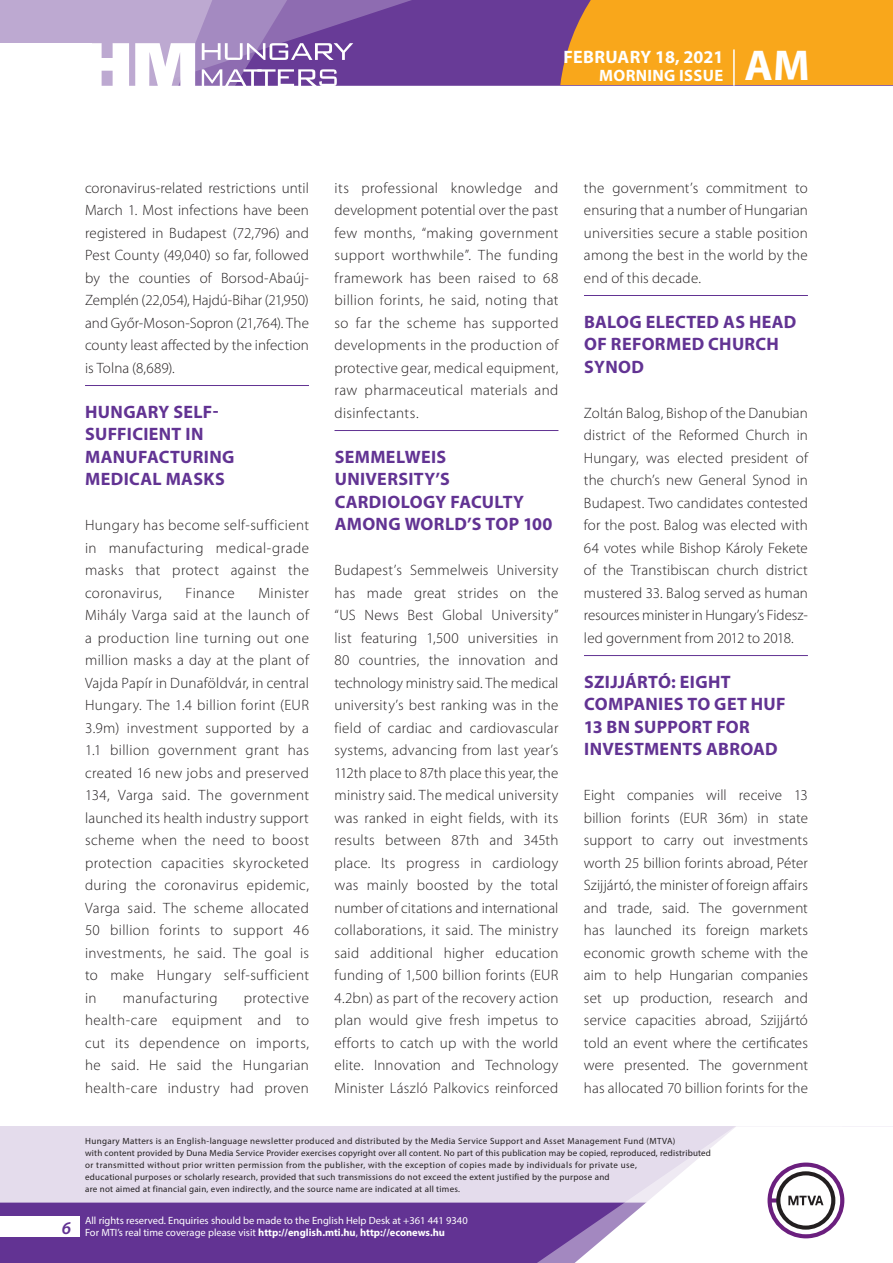
<style>
.page{position:relative;width:893px;height:1263px;background:#fff}
.page>*{position:absolute;margin:0;border:0;box-sizing:border-box;transform-origin:0 0}
.t1{font:700 43.35px "Myriad Pro";color:#fff}
._01_cimsor{font:700 18px/22.5px "Myriad Pro";letter-spacing:.02em;color:#623393}
.t2{font:700 18px "Myriad Pro";color:#fff}
.t3{font:italic 600 18px "Myriad Pro";color:#623393}
.t4{font:700 16.5px "Myriad Pro";letter-spacing:.02em;color:#fff}
._03_kenyer_szöveg-1{font:300 15px/22.5px "Myriad Pro";letter-spacing:.02em;color:#231f20;text-align:justify}
.t5{font:10.5px/12px "Myriad Pro";color:#fff}
.t6{font:9px/12px "Myriad Pro";letter-spacing:.03em;color:#231f20}
.s1{font-weight:700}
</style>
<div class="page">
<div style="left:0;top:1126px;width:893px;height:137px;background:#e4dcec"></div>
<div style="left:0;top:1202px;width:506px;height:61px;background:#623393"></div>
<svg style="left:506px;top:1202px;width:69px;height:61px;background:#6b3e99"></svg>
<svg style="left:575px;top:1126px;width:318px;height:137px"></svg>
<div style="left:0;top:1216px;width:79px;height:20px;background:#fff"></div>
<div style="left:0;top:0;width:893px;height:85px;background:#683b97"></div>
<div style="left:560px;top:0;width:333px;height:85px;background:#f9a71b"></div>
<hr style="left:733px;top:49px;width:2px;height:37px;background:#fff">
<svg style="left:0;top:0;width:479px;height:86px"></svg>
<hr style="left:85px;top:385px;width:224px;height:1px;background:#623393">
<hr style="left:334px;top:430px;width:224px;height:1px;background:#623393">
<hr style="left:584px;top:295px;width:224px;height:1px;background:#623393">
<hr style="left:584px;top:655px;width:224px;height:1px;background:#623393">
<p class="t2" style="left:563px;top:45px;width:161px">FEBRUARY 18, 2021</p>
<p class="t4" style="left:599px;top:65px;width:125px">MORNING ISSUE</p>
<h1 class="t1" style="left:745px;top:37px;width:67px">AM</h1>
<p class="_03_kenyer_szöveg-1" style="left:85px;top:176px;width:225px">coronavirus-related restrictions until March 1. Most infections have been registered in Budapest (72,796) and Pest County (49,040) so far, followed by the counties of Borsod-Abaúj-Zemplén (22,054), Hajdú-Bihar (21,950) and Győr-Moson-Sopron (21,764). The county least affected by the infection is Tolna (8,689).</p>
<p class="_01_cimsor" style="left:85px;top:400px;width:151px">HUNGARY SELF-<br>SUFFICIENT IN<br>MANUFACTURING<br>MEDICAL MASKS</p>
<p class="_03_kenyer_szöveg-1" style="left:85px;top:514px;width:225px">Hungary has become self-sufficient in manufacturing medical-grade masks that protect against the coronavirus,</p>
<p class="_03_kenyer_szöveg-1" style="left:85px;top:581px;width:225px;text-indent:173px">Minister Mihály Varga said at the launch of a production line turning out one million masks a day at the plant of Vajda Papír in Dunaföldvár, in central Hungary. The 1.4 billion forint (EUR 3.9m) investment supported by a 1.1 billion government grant has created 16 new jobs and preserved 134, Varga said. The government launched its health industry support scheme when the need to boost protection capacities skyrocketed during the coronavirus epidemic, Varga said. The scheme allocated 50 billion forints to support 46 investments, he said. The goal is to make Hungary self-sufficient in</p>
<p class="_03_kenyer_szöveg-1" style="left:186px;top:581px;width:51px">Finance</p>
<p class="_03_kenyer_szöveg-1" style="left:123px;top:986px;width:96px">manufacturing</p>
<p class="_03_kenyer_szöveg-1" style="left:85px;top:986px;width:225px;text-indent:159px">protective health-care equipment and to cut its dependence on imports, he said. He said the Hungarian health-care industry had proven</p>
<p class="_03_kenyer_szöveg-1" style="left:334px;top:176px;width:225px">its professional knowledge and development potential over the past few months, “making government support worthwhile”. The funding framework has been raised to 68 billion forints, he said, noting that so far the scheme has supported developments in the production of protective gear, medical equipment, raw pharmaceutical materials and disinfectants.</p>
<p class="_01_cimsor" style="left:335px;top:445px;width:219px">SEMMELWEIS<br>UNIVERSITY’S<br>CARDIOLOGY FACULTY<br>AMONG WORLD’S TOP 100</p>
<p class="_03_kenyer_szöveg-1" style="left:334px;top:559px;width:225px">Budapest’s Semmelweis University has made great strides on the “US News Best Global University” list featuring 1,500 universities in 80 countries, the innovation and technology ministry said. The medical university’s best ranking was in the field of cardiac and cardiovascular systems, advancing from last year’s 112th place to 87th place this year, the ministry said. The medical university was ranked in eight fields, with its results between 87th and 345th place. Its progress in cardiology was mainly boosted by the total number of citations and international collaborations, it said. The ministry said additional higher education funding of 1,500 billion forints (EUR 4.2bn) as part of the recovery action plan would give fresh impetus to efforts to catch up with the world elite. Innovation and Technology Minister László Palkovics reinforced</p>
<p class="_03_kenyer_szöveg-1" style="left:584px;top:176px;width:225px">the government’s commitment to ensuring that a number of Hungarian universities secure a stable position among the best in the world by the end of this decade.</p>
<p class="_01_cimsor" style="left:584px;top:310px;width:214px">BALOG ELECTED AS HEAD<br>OF REFORMED CHURCH<br>SYNOD</p>
<p class="_03_kenyer_szöveg-1" style="left:584px;top:401px;width:225px">Zoltán Balog, Bishop of the Danubian district of the Reformed Church in Hungary, was elected president of the church’s new General Synod in Budapest. Two candidates contested for the post. Balog was elected with 64 votes while Bishop Károly Fekete of the Transtibiscan church district mustered 33. Balog served as human resources minister in Hungary’s Fidesz&shy;led government from 2012 to 2018.</p>
<p class="_01_cimsor" style="left:584px;top:670px;width:203px">SZIJJÁRTÓ: EIGHT<br>COMPANIES TO GET HUF<br>13 BN SUPPORT FOR<br>INVESTMENTS ABROAD</p>
<p class="_03_kenyer_szöveg-1" style="left:584px;top:784px;width:225px">Eight companies will receive 13 billion forints (EUR 36m) in state support to carry out investments worth 25 billion forints abroad, Péter Szijjártó, the minister of foreign affairs and trade, said. The government has launched its foreign markets economic growth scheme with the aim to help Hungarian companies set up production, research and service capacities abroad, Szijjártó told an event where the certificates were presented. The government has allocated 70 billion forints for the</p>
<p class="t3" style="left:62px;top:1217px;width:11px">6</p>
<p class="t6" style="left:85px;top:1134px;width:627px">Hungary Matters is an English-language newsletter produced and distributed by the Media Service Support and Asset Management Fund (MTVA)<br>with content provided by Duna Media Service Provider exercises copyright over all content. No part of this publication may be copied, reproduced, redistributed or transmitted without prior written permission from the publisher, with the exception of copies made by individuals for private use,<br>educational purposes or scholarly research, provided that such transmissions do not exceed the extent justified by the purpose and<br>are not aimed at financial gain, even indirectly, and the source name are indicated at all times.</p>
<p class="t5" style="left:85px;top:1214px;width:384px">All rights reserved. Enquiries should be made to the English Help Desk at +361 441 9340<br>For MTI’s real time coverage please visit <span class="s1">http://english.mti.hu</span>, <span class="s1">http://econews.hu</span></p>
</div>
